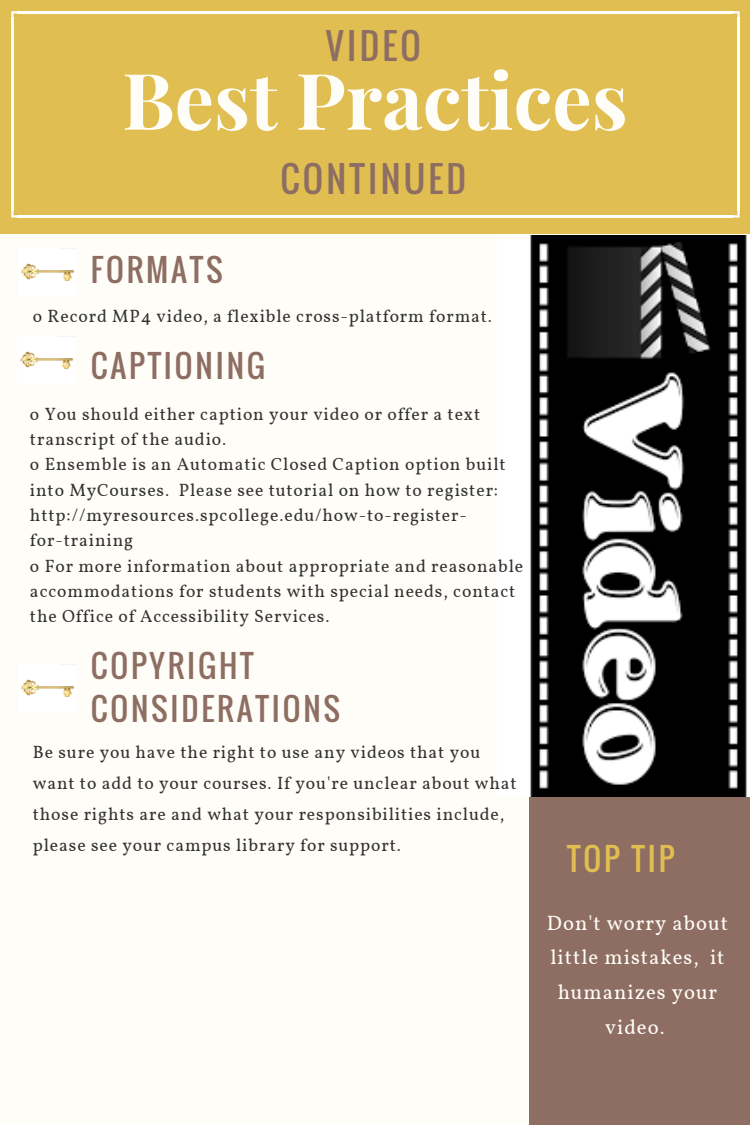
<style>
.page{position:relative;width:750px;height:1125px;background:#fffdf7}
.page>*{position:absolute;margin:0;border:0;box-sizing:border-box;transform-origin:0 0}
.t1{font:700 78.12px "Playfair Display";color:#fffdf7}
.t2{font:35.38px "Oswald";letter-spacing:.09em;color:#8e6e63}
.t3{font:31px/43.1px "Oswald";letter-spacing:.09em;color:#8e6e63}
.t4{font:31px "Oswald";letter-spacing:.09em;color:#e0be51}
.t5{font:20.62px/34.8px "Vollkorn";letter-spacing:.05em;color:#fffdf7;text-align:center}
.t6{font:17.62px/25.2px "Vollkorn";letter-spacing:.05em;color:#323232}
</style>
<div class="page">
<div style="left:0;top:0;width:750px;height:233px;background:#e0be51"></div>
<hr style="left:737px;top:18px;width:3px;height:193px;background:#fff">
<hr style="left:11px;top:18px;width:2px;height:193px;background:#fff">
<hr style="left:18px;top:11px;width:715px;height:2px;background:#fff">
<hr style="left:18px;top:215px;width:715px;height:2px;background:#fff">
<svg style="left:733px;top:11px;width:7px;height:7px"></svg>
<svg style="left:11px;top:11px;width:7px;height:7px"></svg>
<svg style="left:733px;top:211px;width:7px;height:7px"></svg>
<svg style="left:11px;top:211px;width:7px;height:7px"></svg>
<div style="left:530px;top:796px;width:220px;height:329px;background:#8e6e63"></div>
<img style="left:530px;top:235px;width:220px;height:562px">
<img style="left:21px;top:248px;width:54px;height:33px">
<img style="left:20px;top:351px;width:53px;height:18px">
<img style="left:21px;top:679px;width:53px;height:18px">
<h2 class="t2" style="left:326px;top:19px;width:96px">VIDEO</h2>
<h1 class="t1" style="left:122px;top:45px;width:507px">Best Practices</h1>
<h3 class="t3" style="left:91px;top:248px;width:133px">FORMATS</h3>
<h2 class="t2" style="left:281px;top:152px;width:187px">CONTINUED</h2>
<p class="t6" style="left:33px;top:303px;width:461px">o Record MP4 video, a flexible cross-platform format.</p>
<h3 class="t3" style="left:91px;top:343px;width:176px">CAPTIONING</h3>
<p class="t6" style="left:30px;top:401px;width:495px">o You should either caption your video or offer a text transcript of the audio.<br>o Ensemble is an Automatic Closed Caption option built into MyCourses. Please see tutorial on how to register: http://myresources.spcollege.edu/how-to-register&shy;for-training<br>o For more information about appropriate and reasonable accommodations for students with special needs, contact the Office of Accessibility Services.</p>
<h3 class="t3" style="left:91px;top:643px;width:251px">COPYRIGHT<br>CONSIDERATIONS</h3>
<p class="t6" style="left:33px;top:736px;width:485px;line-height:31px">Be sure you have the right to use any videos that you want to add to your courses. If you're unclear about what those rights are and what your responsibilities include, please see your campus library for support.</p>
<h3 class="t4" style="left:567px;top:835px;width:109px">TOP TIP</h3>
<p class="t5" style="left:547px;top:905px;width:183px">Don't worry about little mistakes, it humanizes your video.</p>
</div>
